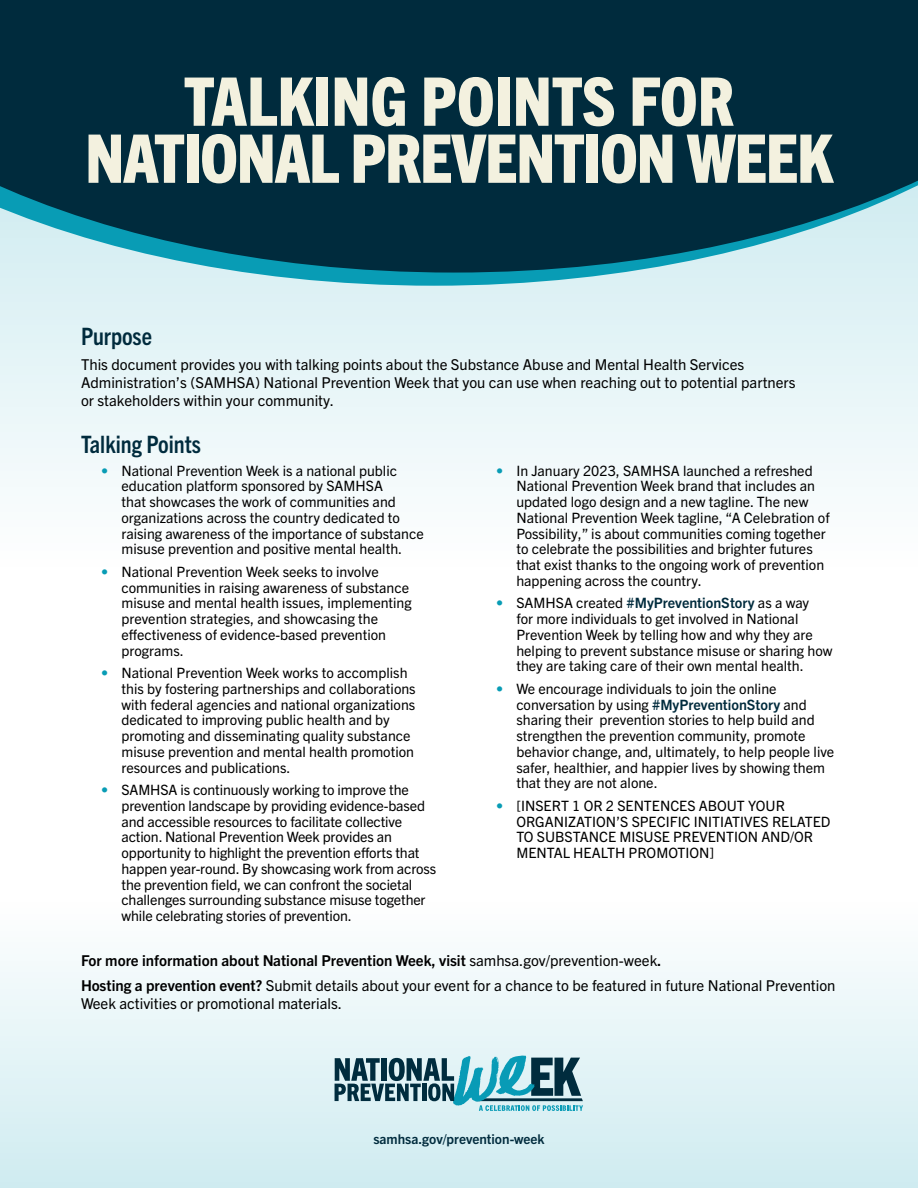
<style>
.page{position:relative;width:918px;height:1188px;background:#fff}
.page>*{position:absolute;margin:0;border:0;box-sizing:border-box;transform-origin:0 0}
.t1{font:800 condensed 67.2px/57px "Trade Gothic Next LT Pro";letter-spacing:-.02em;color:#f3f1df;text-align:center}
.t2{font:700 condensed 24px "Trade Gothic Next LT Pro";color:#002b3d}
.Body{font:15px/18px "Trade Gothic Next LT Pro";color:#000}
.Body-2{font:700 15px "Trade Gothic Next LT Pro";color:#000}
.t3{font:14.25px/15.8px "Trade Gothic Next LT Pro";color:#000}
.t4{font:700 13.5px "Trade Gothic Next LT Pro";color:#002b3d}
.s1{color:#089cb5}
.s2{font-weight:700;color:#002b3d}
.s3{font-weight:400}
.s4{font-weight:700}
</style>
<div class="page">
<div style="left:0;top:897px;width:918px;height:291px;background:linear-gradient(to bottom,#fff,#cfebf0)"></div>
<svg style="left:0;top:286px;width:918px;height:201px;fill:#e8f6f8"></svg>
<svg style="left:0;top:273px;width:918px;height:13px;background:#a4dae3"></svg>
<svg style="left:0;top:0;width:918px;height:273px;background:#0f3c4d"></svg>
<svg style="left:335px;top:1055px;width:248px;height:56px;background:#75a3af"></svg>
<h1 class="t1" style="left:85px;top:69px;width:749px">TALKING POINTS FOR<br>NATIONAL PREVENTION WEEK</h1>
<h2 class="t2" style="left:81px;top:320px;width:73px">Purpose</h2>
<p class="Body" style="left:81px;top:354px;width:716px">This document provides you with talking points about the Substance Abuse and Mental Health Services<br>Administration’s (SAMHSA) National Prevention Week that you can use when reaching out to potential partners or stakeholders within your community.</p>
<h2 class="t2" style="left:81px;top:428px;width:122px">Talking Points</h2>
<p class="t3" style="left:122px;top:462px;width:304px;text-indent:-20px"><span class="s1">•</span> National Prevention Week is a national public education platform sponsored by SAMHSA<br>that showcases the work of communities and organizations across the country dedicated to raising awareness of the importance of substance misuse prevention and positive mental health.</p>
<p class="t3" style="left:122px;top:563px;width:292px;text-indent:-20px"><span class="s1">•</span> National Prevention Week seeks to involve communities in raising awareness of substance misuse and mental health issues, implementing prevention strategies, and showcasing the effectiveness of evidence-based prevention programs.</p>
<p class="t3" style="left:122px;top:664px;width:296px;text-indent:-20px"><span class="s1">•</span> National Prevention Week works to accomplish this by fostering partnerships and collaborations with federal agencies and national organizations dedicated to improving public health and by promoting and disseminating quality substance misuse prevention and mental health promotion resources and publications.</p>
<p class="t3" style="left:122px;top:781px;width:316px;text-indent:-20px"><span class="s1">•</span> SAMHSA is continuously working to improve the prevention landscape by providing evidence-based and accessible resources to facilitate collective action. National Prevention Week provides an opportunity to highlight the prevention efforts that happen year-round. By showcasing work from across the prevention field, we can confront the societal challenges surrounding substance misuse together while celebrating stories of prevention.</p>
<p class="t3" style="left:516px;top:462px;width:315px;text-indent:-20px"><span class="s1">•</span> In January 2023, SAMHSA launched a refreshed National Prevention Week brand that includes an updated logo design and a new tagline. The new National Prevention Week tagline, “A Celebration of Possibility,” is about communities coming together to celebrate the possibilities and brighter futures that exist thanks to the ongoing work of prevention happening across the country.</p>
<p class="t3" style="left:516px;top:594px;width:318px;text-indent:-20px"><span class="s1">•</span> SAMHSA created <span class="s2">#MyPreventionStory</span> as a way<br>for more individuals to get involved in National Prevention Week by telling how and why they are helping to prevent substance misuse or sharing how they are taking care of their own mental health.</p>
<p class="t3" style="left:516px;top:680px;width:319px;text-indent:-20px"><span class="s1">•</span> We encourage individuals to join the online conversation by using <span class="s2">#MyPreventionStory</span> and sharing their prevention stories to help build and strengthen the prevention community, promote behavior change, and, ultimately, to help people live safer, healthier, and happier lives by showing them that they are not alone.</p>
<p class="t3" style="left:516px;top:797px;width:316px;text-indent:-20px"><span class="s1">•</span> [INSERT 1 OR 2 SENTENCES ABOUT YOUR ORGANIZATION’S SPECIFIC INITIATIVES RELATED TO SUBSTANCE MISUSE PREVENTION AND/OR MENTAL HEALTH PROMOTION]</p>
<p class="Body-2" style="left:81px;top:950px;width:582px">For more information about National Prevention Week, visit <span class="s3">samhsa.gov/prevention-week</span>.</p>
<p class="Body" style="left:81px;top:975px;width:756px"><span class="s4">Hosting a prevention event?</span> Submit details about your event for a chance to be featured in future National Prevention<br>Week activities or promotional materials.</p>
<p class="t4" style="left:373px;top:1130px;width:173px">samhsa.gov/prevention-week</p>
</div>
